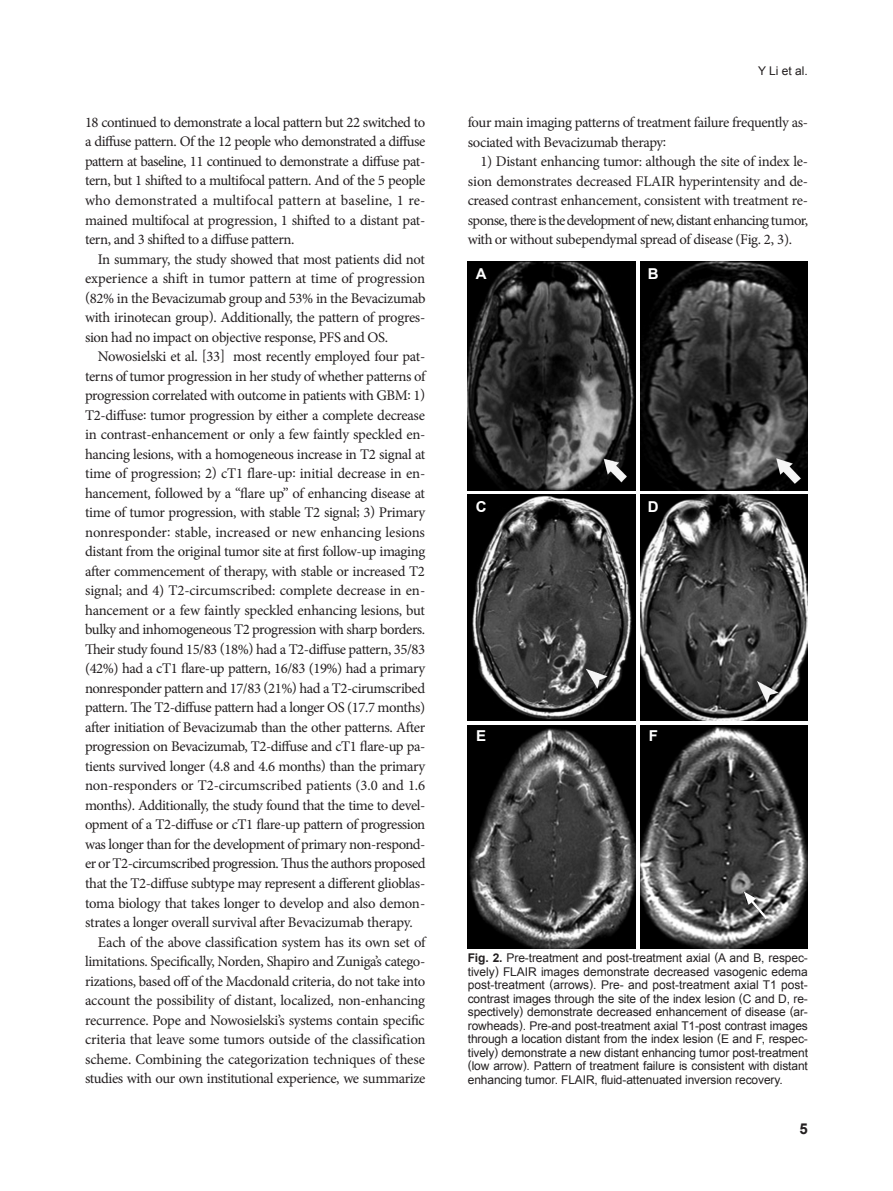
<style>
.page{position:relative;width:893px;height:1191px;background:#fff}
.page>*{position:absolute;margin:0;border:0;box-sizing:border-box;transform-origin:0 0}
.t1{font:700 15px "Arial";color:#fff}
.t2{font:700 15px "Arial";color:#231f20}
.t3{font:14.7px/19.5px "Minion Pro";letter-spacing:-.025em;color:#231f20;text-align:justify}
.t4{font:14.7px "Minion Pro";letter-spacing:-.005em;color:#231f20}
.t5{font:12px/13.5px "Arial";letter-spacing:-.01em;color:#231f20;text-align:justify}
.s1{font-weight:700}
</style>
<div class="page">
<img style="left:468px;top:261px;width:168px;height:229px">
<img style="left:640px;top:261px;width:168px;height:229px">
<img style="left:468px;top:495px;width:168px;height:226px">
<img style="left:640px;top:495px;width:168px;height:226px">
<img style="left:468px;top:725px;width:168px;height:223px">
<img style="left:640px;top:725px;width:168px;height:223px">
<svg style="left:744px;top:891px;width:26px;height:30px"></svg>
<p class="t3" style="left:85px;top:113px;width:342px">18 continued to demonstrate a local pattern but 22 switched to a diffuse pattern. Of the 12 people who demonstrated a diffuse pattern at baseline, 11 continued to demonstrate a diffuse pat&shy;tern, but 1 shifted to a multifocal pattern. And of the 5 people who demonstrated a multifocal pattern at baseline, 1 re&shy;mained multifocal at progression, 1 shifted to a distant pat&shy;tern, and 3 shifted to a diffuse pattern.</p>
<p class="t3" style="left:85px;top:249px;width:342px;text-indent:13px">In summary, the study showed that most patients did not experience a shift in tumor pattern at time of progression (82% in the Bevacizumab group and 53% in the Bevacizumab with irinotecan group). Additionally, the pattern of progres&shy;sion had no impact on objective response, PFS and OS.</p>
<p class="t3" style="left:98px;top:347px;width:329px">Nowosielski et al. [33] most recently employed four pat-</p>
<p class="t3" style="left:85px;top:366px;width:342px">terns of tumor progression in her study of whether patterns of</p>
<p class="t3" style="left:85px;top:386px;width:342px">progression correlated with outcome in patients with GBM: 1)</p>
<p class="t3" style="left:85px;top:405px;width:341px">T2-diffuse: tumor progression by either a complete decrease</p>
<p class="t3" style="left:85px;top:425px;width:342px">in contrast-enhancement or only a few faintly speckled en-</p>
<p class="t3" style="left:85px;top:444px;width:342px">hancing lesions, with a homogeneous increase in T2 signal at</p>
<p class="t3" style="left:85px;top:464px;width:342px">time of progression; 2) cT1 flare-up: initial decrease in en-</p>
<p class="t3" style="left:85px;top:483px;width:341px">hancement, followed by a “flare up” of enhancing disease at</p>
<p class="t3" style="left:85px;top:503px;width:342px">time of tumor progression, with stable T2 signal; 3) Primary</p>
<p class="t4" style="left:85px;top:522px;width:341px">nonresponder: stable, increased or new enhancing lesions</p>
<p class="t3" style="left:85px;top:542px;width:342px">distant from the original tumor site at first follow-up imaging</p>
<p class="t3" style="left:85px;top:561px;width:341px">after commencement of therapy, with stable or increased T2</p>
<p class="t3" style="left:85px;top:581px;width:342px">signal; and 4) T2-circumscribed: complete decrease in en-</p>
<p class="t3" style="left:85px;top:600px;width:341px">hancement or a few faintly speckled enhancing lesions, but</p>
<p class="t3" style="left:85px;top:620px;width:342px">bulky and inhomogeneous T2 progression with sharp borders.</p>
<p class="t3" style="left:85px;top:639px;width:342px">Their study found 15/83 (18%) had a T2-diffuse pattern, 35/83</p>
<p class="t3" style="left:85px;top:659px;width:342px">(42%) had a cT1 flare-up pattern, 16/83 (19%) had a primary</p>
<p class="t3" style="left:85px;top:678px;width:342px">nonresponder pattern and 17/83 (21%) had a T2-cirumscribed</p>
<p class="t3" style="left:85px;top:698px;width:342px">pattern. The T2-diffuse pattern had a longer OS (17.7 months)</p>
<p class="t3" style="left:85px;top:717px;width:342px">after initiation of Bevacizumab than the other patterns. After</p>
<p class="t3" style="left:85px;top:737px;width:342px">progression on Bevacizumab, T2-diffuse and cT1 flare-up pa-</p>
<p class="t3" style="left:85px;top:756px;width:342px">tients survived longer (4.8 and 4.6 months) than the primary</p>
<p class="t3" style="left:85px;top:776px;width:342px">non-responders or T2-circumscribed patients (3.0 and 1.6</p>
<p class="t3" style="left:85px;top:795px;width:342px">months). Additionally, the study found that the time to devel-</p>
<p class="t3" style="left:85px;top:815px;width:342px">opment of a T2-diffuse or cT1 flare-up pattern of progression</p>
<p class="t3" style="left:85px;top:834px;width:342px">was longer than for the development of primary non-respond-</p>
<p class="t3" style="left:85px;top:854px;width:342px">er or T2-circumscribed progression. Thus the authors proposed</p>
<p class="t3" style="left:85px;top:873px;width:342px">that the T2-diffuse subtype may represent a different glioblas-</p>
<p class="t3" style="left:85px;top:893px;width:342px">toma biology that takes longer to develop and also demon-</p>
<p class="t3" style="left:85px;top:912px;width:329px">strates a longer overall survival after Bevacizumab therapy.</p>
<p class="t3" style="left:98px;top:932px;width:329px">Each of the above classification system has its own set of</p>
<p class="t3" style="left:85px;top:951px;width:342px">limitations. Specifically, Norden, Shapiro and Zuniga’s catego-</p>
<p class="t3" style="left:85px;top:971px;width:342px">rizations, based off of the Macdonald criteria, do not take into</p>
<p class="t3" style="left:85px;top:990px;width:341px">account the possibility of distant, localized, non-enhancing</p>
<p class="t3" style="left:85px;top:1010px;width:341px">recurrence. Pope and Nowosielski’s systems contain specific</p>
<p class="t3" style="left:85px;top:1029px;width:342px">criteria that leave some tumors outside of the classification</p>
<p class="t3" style="left:85px;top:1049px;width:341px">scheme. Combining the categorization techniques of these</p>
<p class="t3" style="left:85px;top:1068px;width:342px">studies with our own institutional experience, we summarize</p>
<p class="t5" style="left:758px;top:64px;width:51px">Y Li et al.</p>
<p class="t3" style="left:468px;top:113px;width:342px">four main imaging patterns of treatment failure frequently as&shy;sociated with Bevacizumab therapy:</p>
<p class="t3" style="left:468px;top:152px;width:342px;text-indent:13px">1) Distant enhancing tumor: although the site of index le&shy;sion demonstrates decreased FLAIR hyperintensity and de&shy;creased contrast enhancement, consistent with treatment re&shy;sponse, there is the development of new, distant enhancing tumor, with or without subependymal spread of disease (Fig. 2, 3).</p>
<p class="t1" style="left:476px;top:263px;width:12px">A</p>
<p class="t1" style="left:648px;top:263px;width:12px">B</p>
<p class="t1" style="left:476px;top:496px;width:12px">C</p>
<p class="t1" style="left:648px;top:496px;width:12px">D</p>
<p class="t1" style="left:476px;top:726px;width:12px">E</p>
<p class="t1" style="left:649px;top:726px;width:11px">F</p>
<p class="t5" style="left:468px;top:951px;width:342px"><span class="s1">Fig. 2.</span> Pre-treatment and post-treatment axial (A and B, respec&shy;tively) FLAIR images demonstrate decreased vasogenic edema post-treatment (arrows). Pre- and post-treatment axial T1 post&shy;contrast images through the site of the index lesion (C and D, re&shy;spectively) demonstrate decreased enhancement of disease (ar&shy;rowheads). Pre-and post-treatment axial T1-post contrast images through a location distant from the index lesion (E and F, respec&shy;tively) demonstrate a new distant enhancing tumor post-treatment (low arrow). Pattern of treatment failure is consistent with distant enhancing tumor. FLAIR, fluid-attenuated inversion recovery.</p>
<p class="t2" style="left:800px;top:1118px;width:10px">5</p>
</div>
